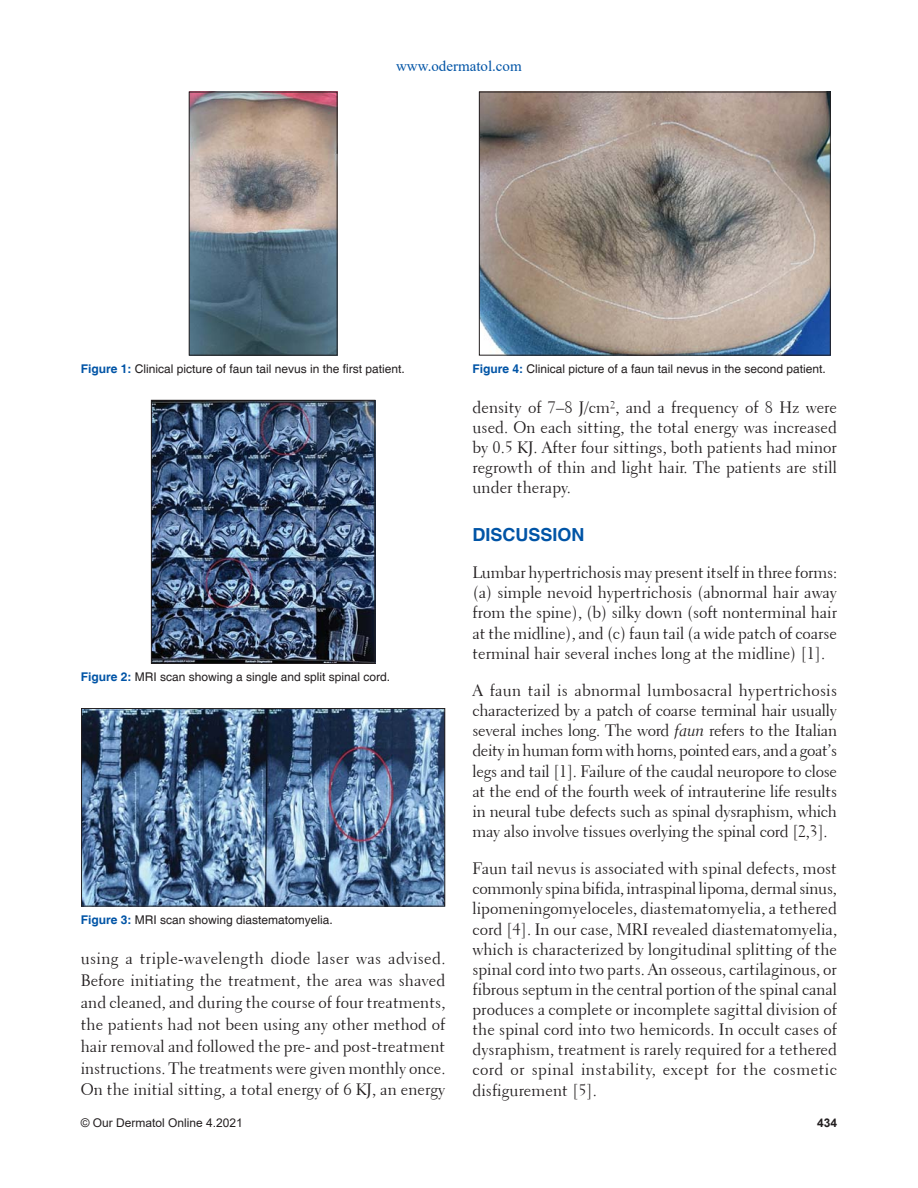
<style>
.page{position:relative;width:918px;height:1188px;background:#fff}
.page>*{position:absolute;margin:0;border:0;box-sizing:border-box;transform-origin:0 0}
.t1{font:700 18px "Helvetica";color:#0054a6}
.t2{font:16.5px/20.1px "Transitional 521 BT Roman A";color:#231f20;text-align:justify}
.t3{font:15px "Times New Roman";color:#0054a6}
.t4{font:12px "Helvetica";color:#231f20}
.t5{font:12px "Arial";color:#231f20}
.t6{font:700 12px "Arial";color:#231f20}
.s1{font-weight:700;color:#0054a6}
.s2{font-family:"Transitional 521 BT Cursive A"}
</style>
<div class="page">
<img style="left:191px;top:94px;width:144px;height:259px">
<div style="left:189px;top:92px;width:148px;height:263px;border:1px solid #231f20"></div>
<img style="left:153px;top:402px;width:220px;height:260px">
<div style="left:151px;top:400px;width:224px;height:264px;border:1px solid #231f20"></div>
<img style="left:83px;top:710px;width:360px;height:194px">
<div style="left:81px;top:708px;width:364px;height:198px;border:1px solid #231f20"></div>
<img style="left:481px;top:94px;width:348px;height:259px">
<div style="left:479px;top:92px;width:352px;height:263px;border:1px solid #231f20"></div>
<p class="t3" style="left:396px;top:58px;width:127px">www.odermatol.com</p>
<p class="t4" style="left:81px;top:362px;width:326px"><span class="s1">Figure 1:</span> Clinical picture of faun tail nevus in the first patient.</p>
<p class="t4" style="left:81px;top:670px;width:311px"><span class="s1">Figure 2:</span> MRI scan showing a single and split spinal cord.</p>
<p class="t4" style="left:81px;top:913px;width:254px"><span class="s1">Figure 3:</span> MRI scan showing diastematomyelia.</p>
<p class="t2" style="left:81px;top:947px;width:366px;line-height:22px">using a triple-wavelength diode laser was advised.<br>Before initiating the treatment, the area was shaved and cleaned, and during the course of four treatments, the patients had not been using any other method of hair removal and followed the pre- and post-treatment instructions. The treatments were given monthly once.<br>On the initial sitting, a total energy of 6 KJ, an energy</p>
<p class="t4" style="left:472px;top:362px;width:355px"><span class="s1">Figure 4:</span> Clinical picture of a faun tail nevus in the second patient.</p>
<p class="t2" style="left:473px;top:397px;width:366px">density of 7–8 J/cm², and a frequency of 8 Hz were used. On each sitting, the total energy was increased by 0.5 KJ. After four sittings, both patients had minor regrowth of thin and light hair. The patients are still under therapy.</p>
<p class="t1" style="left:472px;top:524px;width:114px">DISCUSSION</p>
<p class="t2" style="left:472px;top:563px;width:366px">Lumbar hypertrichosis may present itself in three forms: (a) simple nevoid hypertrichosis (abnormal hair away from the spine), (b) silky down (soft nonterminal hair at the midline), and (c) faun tail (a wide patch of coarse terminal hair several inches long at the midline) [1].</p>
<p class="t2" style="left:472px;top:680px;width:366px">A faun tail is abnormal lumbosacral hypertrichosis characterized by a patch of coarse terminal hair usually several inches long. The word <span class="s2">faun</span> refers to the Italian deity in human form with horns, pointed ears, and a goat’s legs and tail [1]. Failure of the caudal neuropore to close at the end of the fourth week of intrauterine life results in neural tube defects such as spinal dysraphism, which may also involve tissues overlying the spinal cord [2,3].</p>
<p class="t2" style="left:472px;top:859px;width:366px">Faun tail nevus is associated with spinal defects, most commonly spina bifida, intraspinal lipoma, dermal sinus, lipomeningomyeloceles, diastematomyelia, a tethered cord [4]. In our case, MRI revealed diastematomyelia, which is characterized by longitudinal splitting of the spinal cord into two parts. An osseous, cartilaginous, or fibrous septum in the central portion of the spinal canal produces a complete or incomplete sagittal division of the spinal cord into two hemicords. In occult cases of dysraphism, treatment is rarely required for a tethered cord or spinal instability, except for the cosmetic disfigurement [5].</p>
<p class="t5" style="left:81px;top:1116px;width:164px">© Our Dermatol Online 4.2021</p>
<p class="t6" style="left:817px;top:1116px;width:22px">434</p>
</div>
